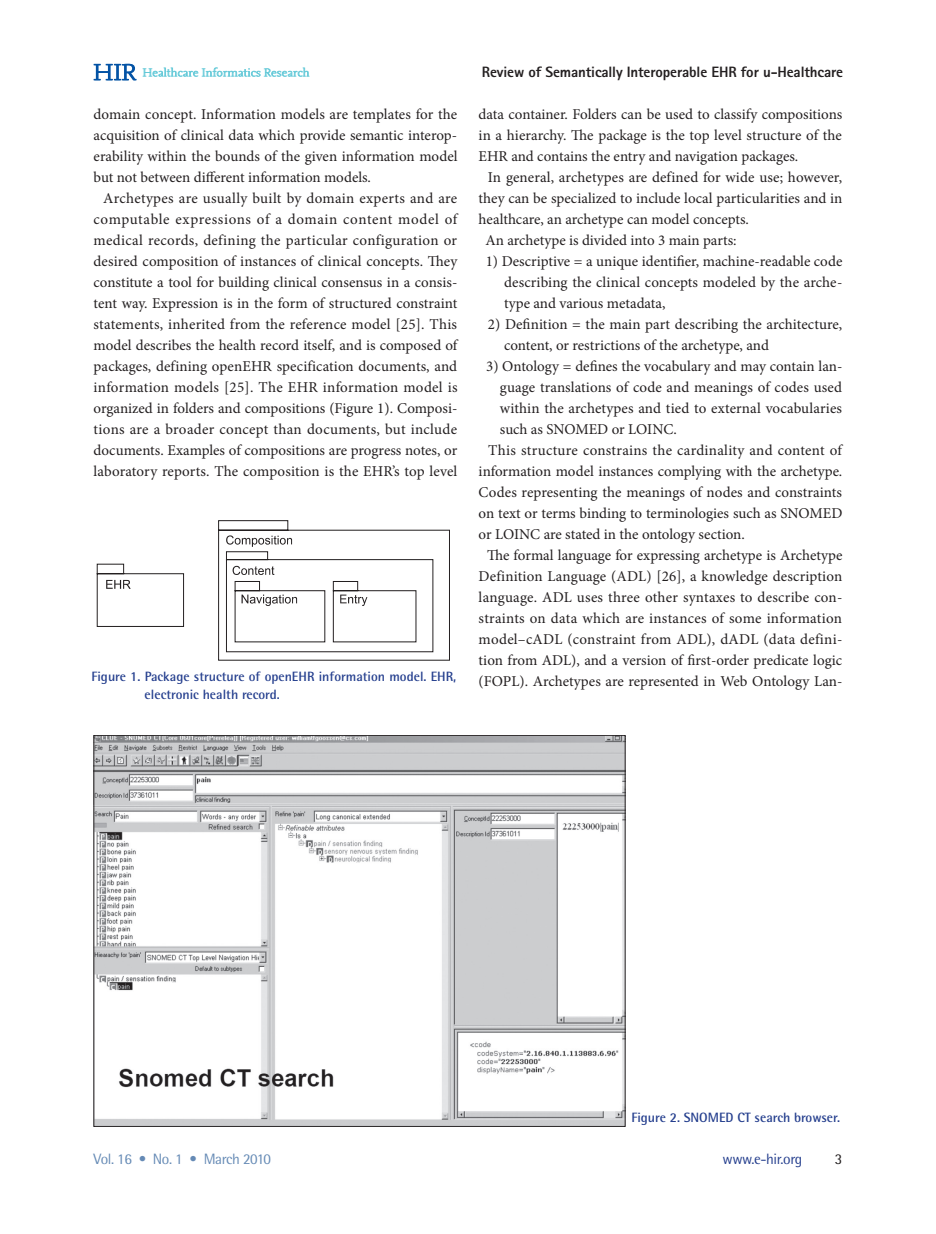
<style>
.page{position:relative;width:936px;height:1234px;background:#fff}
.page>*{position:absolute;margin:0;border:0;box-sizing:border-box;transform-origin:0 0}
.t1{font:15px/21px "Minion Pro";color:#231f20;text-align:justify}
.t2{font:800 15px "Rotis Sans Serif Std";letter-spacing:-.01em;color:#231f20}
.t3{font:15px "Rotis Semi Sans Std";letter-spacing:-.025em;color:#658ab5}
.t4{font:15px "Rotis Semi Sans Std";letter-spacing:-.025em;color:#253f8e}
.t5{font:15px "Rotis Semi Sans Std";color:#231f20}
.t6{font:700 13.5px/18px "Rotis Semi Sans Std";color:#253f8e}
</style>
<div class="page">
<svg style="left:94px;top:64px;width:42px;height:16px"></svg>
<svg style="left:142px;top:67px;width:167px;height:10px"></svg>
<svg style="left:97px;top:520px;width:353px;height:140px"></svg>
<svg style="left:106px;top:580px;width:25px;height:8px"></svg>
<svg style="left:226px;top:535px;width:66px;height:11px"></svg>
<svg style="left:232px;top:565px;width:42px;height:10px"></svg>
<svg style="left:241px;top:594px;width:56px;height:12px"></svg>
<svg style="left:340px;top:594px;width:27px;height:12px"></svg>
<img style="left:96px;top:737px;width:527px;height:387px">
<p class="t1" style="left:94px;top:103px;width:365px">domain concept. Information models are templates for the acquisition of clinical data which provide semantic interop&shy;erability within the bounds of the given information model but not between different information models.</p>
<p class="t1" style="left:94px;top:187px;width:365px;text-indent:10px">Archetypes are usually built by domain experts and are computable expressions of a domain content model of medical records, defining the particular configuration or desired composition of instances of clinical concepts. They constitute a tool for building clinical consensus in a consis&shy;tent way. Expression is in the form of structured constraint statements, inherited from the reference model [25]. This model describes the health record itself, and is composed of packages, defining openEHR specification documents, and information models [25]. The EHR information model is organized in folders and compositions (Figure 1). Composi&shy;tions are a broader concept than documents, but include documents. Examples of compositions are progress notes, or laboratory reports. The composition is the EHR’s top level</p>
<p class="t6" style="left:145px;top:666px;width:313px;text-indent:-53px">Figure 1. Package structure of openEHR information model. EHR, electronic health record.</p>
<p class="t2" style="left:482px;top:62px;width:362px">Review of Semantically Interoperable EHR for u-Healthcare</p>
<p class="t1" style="left:478px;top:103px;width:365px">data container. Folders can be used to classify compositions in a hierarchy. The package is the top level structure of the EHR and contains the entry and navigation packages.</p>
<p class="t1" style="left:488px;top:166px;width:355px">In general, archetypes are defined for wide use; however,</p>
<p class="t1" style="left:478px;top:187px;width:365px">they can be specialized to include local particularities and in</p>
<p class="t1" style="left:478px;top:208px;width:272px">healthcare, an archetype can model concepts.</p>
<p class="t1" style="left:485px;top:229px;width:253px">An archetype is divided into 3 main parts:</p>
<p class="t1" style="left:504px;top:250px;width:340px;text-indent:-18px">1) Descriptive = a unique identifier, machine-readable code describing the clinical concepts modeled by the arche&shy;type and various metadata,</p>
<p class="t1" style="left:504px;top:313px;width:339px;text-indent:-16px">2) Definition = the main part describing the architecture, content, or restrictions of the archetype, and</p>
<p class="t1" style="left:486px;top:355px;width:358px">3) Ontology = defines the vocabulary and may contain lan-</p>
<p class="t1" style="left:500px;top:376px;width:343px">guage translations of code and meanings of codes used</p>
<p class="t1" style="left:500px;top:397px;width:343px">within the archetypes and tied to external vocabularies</p>
<p class="t1" style="left:500px;top:418px;width:178px">such as SNOMED or LOINC.</p>
<p class="t1" style="left:488px;top:439px;width:355px">This structure constrains the cardinality and content of</p>
<p class="t1" style="left:478px;top:460px;width:365px">information model instances complying with the archetype.</p>
<p class="t1" style="left:478px;top:481px;width:365px">Codes representing the meanings of nodes and constraints</p>
<p class="t1" style="left:478px;top:502px;width:365px">on text or terms binding to terminologies such as SNOMED</p>
<p class="t1" style="left:478px;top:523px;width:268px">or LOINC are stated in the ontology section.</p>
<p class="t1" style="left:487px;top:544px;width:357px">The formal language for expressing archetype is Archetype</p>
<p class="t1" style="left:478px;top:565px;width:365px">Definition Language (ADL) [26], a knowledge description</p>
<p class="t1" style="left:478px;top:586px;width:365px">language. ADL uses three other syntaxes to describe con-</p>
<p class="t1" style="left:478px;top:607px;width:365px">straints on data which are instances of some information</p>
<p class="t1" style="left:478px;top:628px;width:365px">model–cADL (constraint from ADL), dADL (data defini-</p>
<p class="t1" style="left:478px;top:649px;width:365px">tion from ADL), and a version of first-order predicate logic</p>
<p class="t1" style="left:478px;top:670px;width:365px">(FOPL). Archetypes are represented in Web Ontology Lan-</p>
<p class="t6" style="left:631px;top:1108px;width:210px">Figure 2. SNOMED CT search browser.</p>
<p class="t3" style="left:94px;top:1150px;width:179px">Vol. 16 • No. 1 • March 2010</p>
<p class="t4" style="left:722px;top:1150px;width:81px">www.e-hir.org</p>
<p class="t5" style="left:834px;top:1150px;width:9px">3</p>
</div>
